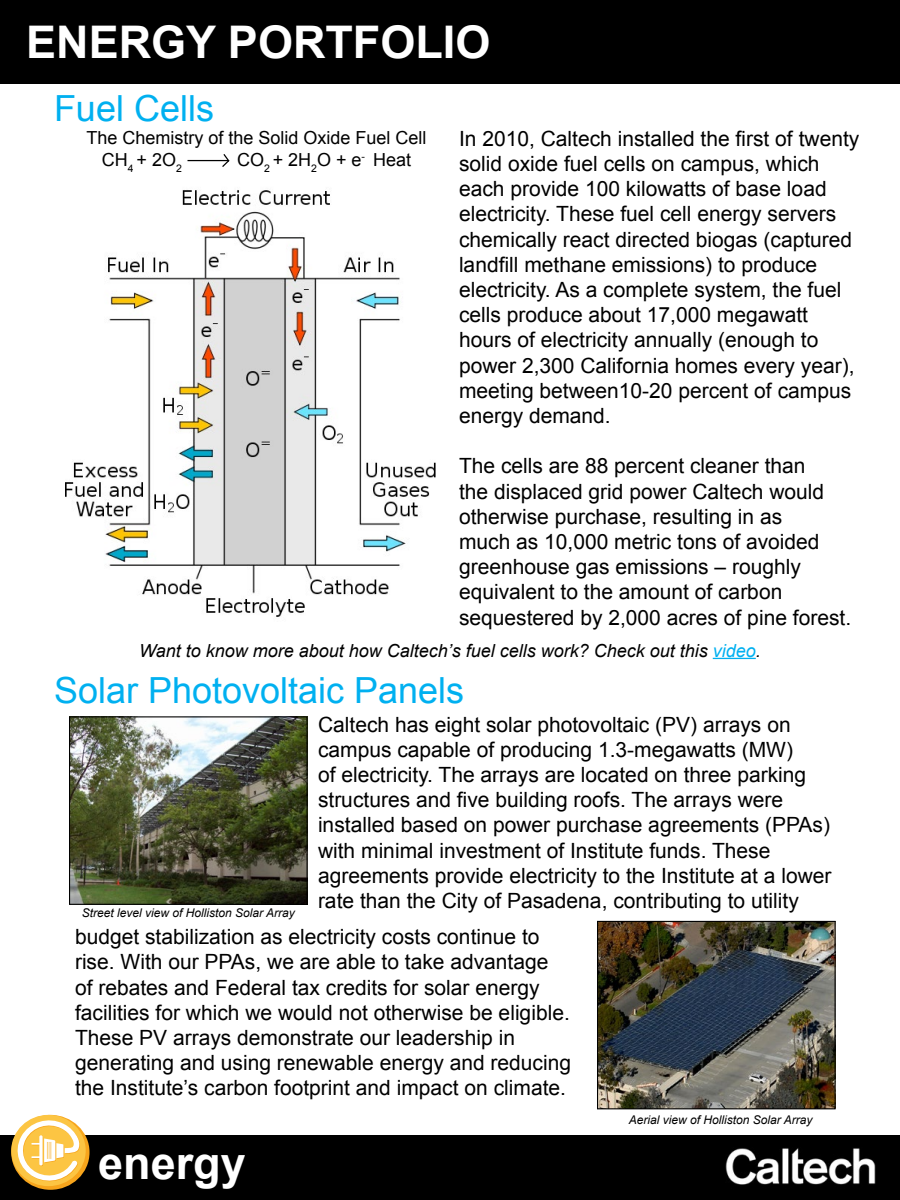
<style>
.page{position:relative;width:900px;height:1200px;background:#fff}
.page>*{position:absolute;margin:0;border:0;box-sizing:border-box;transform-origin:0 0}
.t1{font:700 45px "Arial";color:#fff}
.t2{font:36px "Arial";color:#00b0f0}
.t3{font:21px/25.2px "Arial";color:#000}
.t4{font:italic 18px "Arial";color:#000}
.t5{font:18px/22.5px "Arial";color:#000}
.t6{font:italic 12px "Arial";color:#000}
.s1{color:#00b0f0}
</style>
<div class="page">
<div style="left:0;top:1136px;width:900px;height:64px;background:#000"></div>
<svg style="left:11px;top:1115px;width:79px;height:75px"></svg>
<div style="left:11px;top:1115px;width:75px;height:71px;background:#fcc543;border-radius:50%"></div>
<svg style="left:13px;top:1116px;width:68px;height:70px"></svg>
<img style="left:701px;top:1135px;width:199px;height:50px">
<div style="left:0;top:0;width:900px;height:83px;background:#000"></div>
<img style="left:65px;top:190px;width:371px;height:427px">
<hr style="left:188px;top:160px;width:41px;height:1px;background:#000">
<svg style="left:221px;top:154px;width:9px;height:13px"></svg>
<hr style="left:713px;top:658px;width:43px;height:1px;background:#00b0f0">
<img style="left:71px;top:718px;width:235px;height:185px">
<div style="left:69px;top:716px;width:239px;height:189px;border:1px solid #000"></div>
<img style="left:599px;top:923px;width:235px;height:184px">
<div style="left:597px;top:921px;width:239px;height:188px;border:1px solid #000"></div>
<h1 class="t1" style="left:26px;top:12px;width:466px">ENERGY PORTFOLIO</h1>
<h2 class="t2" style="left:54px;top:84px;width:162px">Fuel Cells</h2>
<p class="t5" style="left:102px;top:126px;width:326px;text-indent:-15px">The Chemistry of the Solid Oxide Fuel Cell<br>CH<sub>4</sub> + 2O<sub>2</sub></p>
<p class="t3" style="left:459px;top:126px;width:402px">In 2010, Caltech installed the first of twenty solid oxide fuel cells on campus, which each provide 100 kilowatts of base load electricity. These fuel cell energy servers chemically react directed biogas (captured landfill methane emissions) to produce electricity. As a complete system, the fuel cells produce about 17,000 megawatt hours of electricity annually (enough to power 2,300 California homes every year), meeting between10-20 percent of campus energy demand.</p>
<p class="t3" style="left:459px;top:454px;width:394px">The cells are 88 percent cleaner than<br>the displaced grid power Caltech would otherwise purchase, resulting in as<br>much as 10,000 metric tons of avoided greenhouse gas emissions – roughly equivalent to the amount of carbon sequestered by 2,000 acres of pine forest.</p>
<p class="t4" style="left:139px;top:639px;width:623px">Want to know more about how Caltech’s fuel cells work? Check out this <span class="s1">video</span>.</p>
<h2 class="t2" style="left:54px;top:666px;width:412px">Solar Photovoltaic Panels</h2>
<p class="t3" style="left:318px;top:712px;width:515px">Caltech has eight solar photovoltaic (PV) arrays on campus capable of producing 1.3-megawatts (MW)<br>of electricity. The arrays are located on three parking structures and five building roofs. The arrays were installed based on power purchase agreements (PPAs) with minimal investment of Institute funds. These agreements provide electricity to the Institute at a lower rate than the City of Pasadena, contributing to utility</p>
<p class="t3" style="left:75px;top:924px;width:498px">budget stabilization as electricity costs continue to rise. With our PPAs, we are able to take advantage of rebates and Federal tax credits for solar energy facilities for which we would not otherwise be eligible.<br>These PV arrays demonstrate our leadership in generating and using renewable energy and reducing the Institute’s carbon footprint and impact on climate.</p>
<p class="t5" style="left:237px;top:149px;width:176px">CO<sub>2</sub> + 2H<sub>2</sub>O + e<sup>-</sup> Heat</p>
<p class="t6" style="left:82px;top:905px;width:214px">Street level view of Holliston Solar Array</p>
<h1 class="t1" style="left:98px;top:1133px;width:149px">energy</h1>
<p class="t6" style="left:629px;top:1112px;width:185px">Aerial view of Holliston Solar Array</p>
</div>
